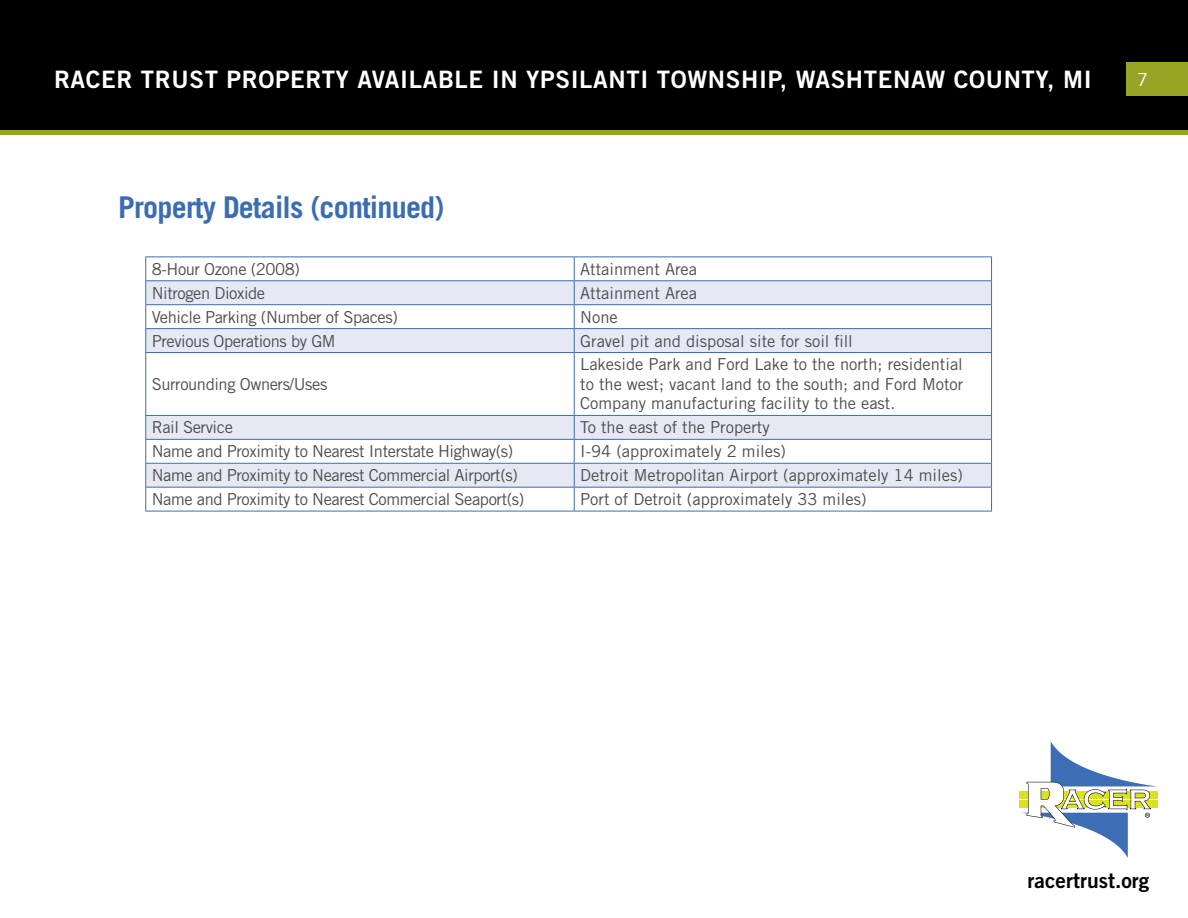
<style>
.page{position:relative;width:1188px;height:918px;background:#fff}
.page>*{position:absolute;margin:0;border:0;box-sizing:border-box;transform-origin:0 0}
.t1{font:700 30px "Trade Gothic LT Std";letter-spacing:-.025em;color:#3c6db1}
.t2{font:24px "Trade Gothic LT Std Bd 2";letter-spacing:.025em;color:#fff}
.t3{font:21px "Trade Gothic LT Std Bd 2";color:#000}
.t4{font:18px "Trade Gothic LT Std";color:#fff}
.t5{font:16.5px/19.5px "Trade Gothic LT Std";letter-spacing:-.025em;color:#4d4d4f;text-align:justify}
.t6{font:16.5px "Trade Gothic LT Std";color:#4d4d4f}
</style>
<div class="page">
<div style="left:1px;top:1px;width:1186px;height:131px;background:#000"></div>
<div style="left:0;top:0;width:1188px;height:133px;border:2px solid #000"></div>
<div style="left:1126px;top:62px;width:62px;height:34px;background:#96a424"></div>
<div style="left:0;top:130px;width:1188px;height:5px;background:#96a424"></div>
<div style="left:1019px;top:791px;width:139px;height:7px;background:#dbe120"></div>
<div style="left:1019px;top:801px;width:139px;height:7px;background:#dbe120"></div>
<svg style="left:1021px;top:741px;width:137px;height:117px"></svg>
<svg style="left:146px;top:257px;width:845px;height:254px"></svg>
<svg style="left:146px;top:281px;width:845px;height:206px"></svg>
<hr style="left:145px;top:256px;width:429px;height:1px;background:#3c6db1">
<hr style="left:574px;top:256px;width:418px;height:1px;background:#3c6db1">
<hr style="left:145px;top:280px;width:429px;height:1px;background:#3c6db1">
<hr style="left:574px;top:280px;width:418px;height:1px;background:#3c6db1">
<hr style="left:145px;top:304px;width:429px;height:1px;background:#3c6db1">
<hr style="left:574px;top:304px;width:418px;height:1px;background:#3c6db1">
<hr style="left:145px;top:328px;width:429px;height:1px;background:#3c6db1">
<svg style="left:145px;top:257px;width:1px;height:95px"></svg>
<hr style="left:574px;top:328px;width:418px;height:1px;background:#3c6db1">
<svg style="left:574px;top:257px;width:1px;height:95px"></svg>
<svg style="left:991px;top:257px;width:1px;height:95px"></svg>
<hr style="left:145px;top:352px;width:429px;height:1px;background:#3c6db1">
<hr style="left:145px;top:353px;width:1px;height:62px;background:#3c6db1">
<hr style="left:574px;top:352px;width:418px;height:1px;background:#3c6db1">
<hr style="left:574px;top:353px;width:1px;height:62px;background:#3c6db1">
<hr style="left:991px;top:353px;width:1px;height:62px;background:#3c6db1">
<hr style="left:145px;top:415px;width:429px;height:1px;background:#3c6db1">
<hr style="left:574px;top:415px;width:418px;height:1px;background:#3c6db1">
<hr style="left:145px;top:439px;width:429px;height:1px;background:#3c6db1">
<hr style="left:574px;top:439px;width:418px;height:1px;background:#3c6db1">
<hr style="left:145px;top:463px;width:429px;height:1px;background:#3c6db1">
<hr style="left:574px;top:463px;width:418px;height:1px;background:#3c6db1">
<hr style="left:145px;top:487px;width:429px;height:1px;background:#3c6db1">
<svg style="left:145px;top:416px;width:1px;height:95px"></svg>
<hr style="left:574px;top:487px;width:418px;height:1px;background:#3c6db1">
<svg style="left:574px;top:416px;width:1px;height:95px"></svg>
<svg style="left:991px;top:416px;width:1px;height:95px"></svg>
<hr style="left:145px;top:511px;width:429px;height:1px;background:#3c6db1">
<hr style="left:574px;top:511px;width:418px;height:1px;background:#3c6db1">
<h2 class="t2" style="left:54px;top:64px;width:1039px">RACER TRUST PROPERTY AVAILABLE IN YPSILANTI TOWNSHIP, WASHTENAW COUNTY, MI</h2>
<p class="t4" style="left:1137px;top:68px;width:12px">7</p>
<h1 class="t1" style="left:118px;top:189px;width:328px">Property Details (continued)</h1>
<p class="t5" style="left:152px;top:259px;width:150px">8-Hour Ozone (2008)</p>
<p class="t6" style="left:580px;top:259px;width:118px">Attainment Area</p>
<p class="t5" style="left:152px;top:283px;width:115px">Nitrogen Dioxide</p>
<p class="t6" style="left:580px;top:283px;width:118px">Attainment Area</p>
<p class="t5" style="left:152px;top:307px;width:248px">Vehicle Parking (Number of Spaces)</p>
<p class="t5" style="left:580px;top:307px;width:39px">None</p>
<p class="t5" style="left:152px;top:331px;width:185px">Previous Operations by GM</p>
<p class="t6" style="left:580px;top:331px;width:274px">Gravel pit and disposal site for soil fill</p>
<p class="t5" style="left:152px;top:374px;width:177px">Surrounding Owners/Uses</p>
<p class="t5" style="left:580px;top:355px;width:385px">Lakeside Park and Ford Lake to the north; residential to the west; vacant land to the south; and Ford Motor Company manufacturing facility to the east.</p>
<p class="t5" style="left:152px;top:418px;width:83px">Rail Service</p>
<p class="t6" style="left:580px;top:417px;width:191px">To the east of the Property</p>
<p class="t5" style="left:152px;top:441px;width:363px">Name and Proximity to Nearest Interstate Highway(s)</p>
<p class="t6" style="left:580px;top:441px;width:207px">I-94 (approximately 2 miles)</p>
<p class="t5" style="left:152px;top:465px;width:368px">Name and Proximity to Nearest Commercial Airport(s)</p>
<p class="t6" style="left:580px;top:465px;width:384px">Detroit Metropolitan Airport (approximately 14 miles)</p>
<p class="t5" style="left:152px;top:489px;width:374px">Name and Proximity to Nearest Commercial Seaport(s)</p>
<p class="t6" style="left:580px;top:489px;width:288px">Port of Detroit (approximately 33 miles)</p>
<p class="t3" style="left:1028px;top:867px;width:123px">racertrust.org</p>
</div>
